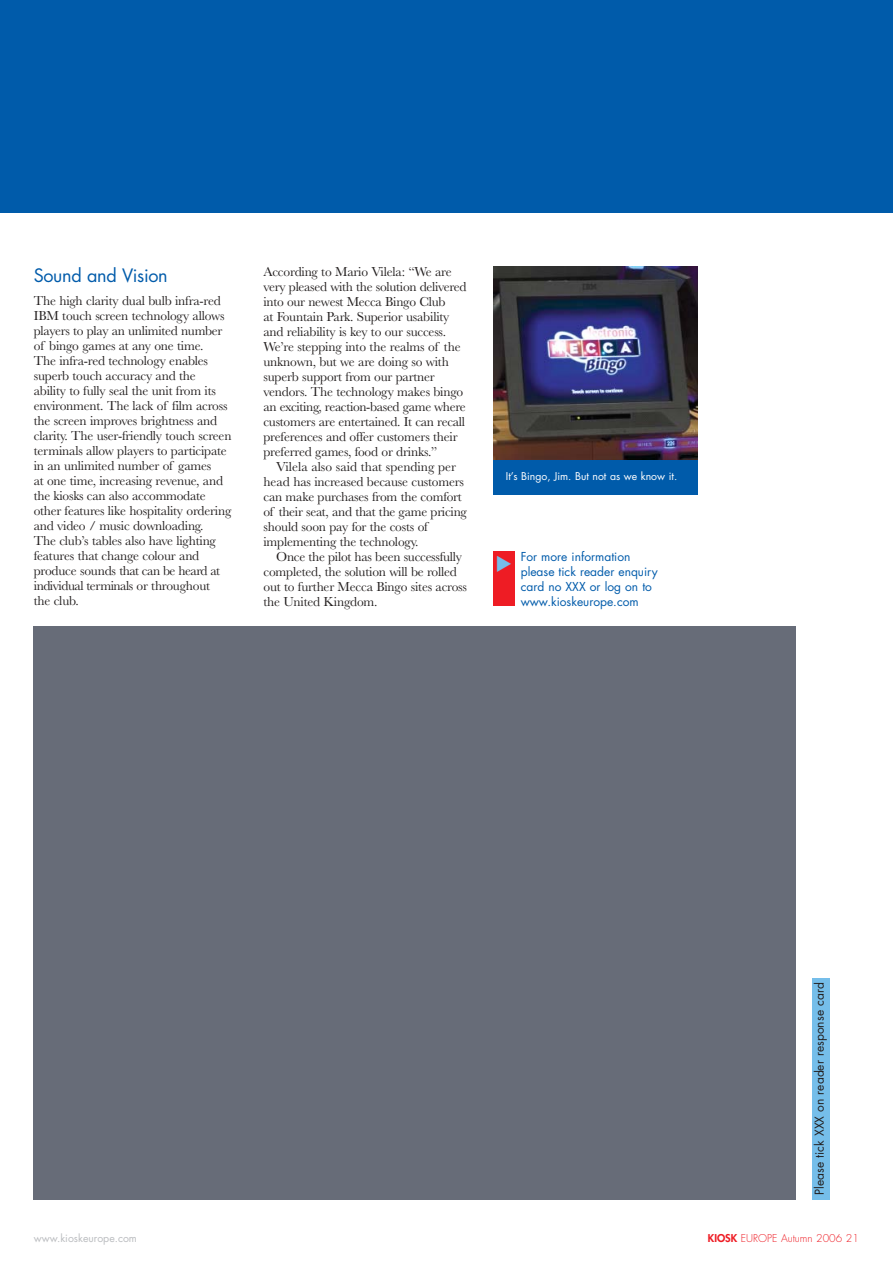
<style>
.page{position:relative;width:893px;height:1263px;background:#fff}
.page>*{position:absolute;margin:0;border:0;box-sizing:border-box;transform-origin:0 0}
.t1{font:18px "Futura";letter-spacing:-.02em;color:#005baa}
.t2{font:13.5px/15px "Baskerville";letter-spacing:-.015em;color:#231f1f}
.t3{font:12px/15px "Futura";color:#005baa}
.t4{font:12px "Futura";color:#231f1f}
.t5{font:10.5px "Futura";color:#fff}
.t6{font:300 10.5px "Futura";color:#ee1c24}
.t7{font:10.5px "Futura";color:#bbbdc0}
.s1{font-weight:800}
</style>
<div class="page">
<img style="left:493px;top:267px;width:204px;height:193px">
<div style="left:0;top:0;width:893px;height:213px;background:#005baa"></div>
<div style="left:34px;top:626px;width:762px;height:573px;background:#676c78"></div>
<div style="left:493px;top:460px;width:204px;height:34px;background:#005baa"></div>
<div style="left:493px;top:551px;width:21px;height:55px;background:#ee1c24"></div>
<div style="left:812px;top:978px;width:17px;height:221px;background:#75beea"></div>
<h1 class="t1" style="left:34px;top:267px;width:135px">Sound and Vision</h1>
<p class="t2" style="left:34px;top:295px;width:199px">The high clarity dual bulb infra-red IBM touch screen technology allows players to play an unlimited number of bingo games at any one time.<br>The infra-red technology enables superb touch accuracy and the<br>ability to fully seal the unit from its environment. The lack of film across the screen improves brightness and clarity. The user-friendly touch screen terminals allow players to participate in an unlimited number of games<br>at one time, increasing revenue, and the kiosks can also accommodate other features like hospitality ordering and video / music downloading.<br>The club’s tables also have lighting features that change colour and produce sounds that can be heard at individual terminals or throughout<br>the club.</p>
<p class="t2" style="left:263px;top:266px;width:205px">According to Mario Vilela: “We are very pleased with the solution delivered into our newest Mecca Bingo Club<br>at Fountain Park. Superior usability and reliability is key to our success.<br>We’re stepping into the realms of the unknown, but we are doing so with superb support from our partner vendors. The technology makes bingo an exciting, reaction-based game where customers are entertained. It can recall preferences and offer customers their preferred games, food or drinks.”</p>
<p class="t2" style="left:263px;top:461px;width:205px;text-indent:13px">Vilela also said that spending per head has increased because customers can make purchases from the comfort of their seat, and that the game pricing should soon pay for the costs of implementing the technology.</p>
<p class="t2" style="left:263px;top:551px;width:205px;text-indent:13px">Once the pilot has been successfully completed, the solution will be rolled out to further Mecca Bingo sites across the United Kingdom.</p>
<p class="t5" style="left:506px;top:471px;width:173px">It’s Bingo, Jim. But not as we know it.</p>
<p class="t3" style="left:521px;top:550px;width:138px">For more information please tick reader enquiry card no XXX or log on to www.kioskeurope.com</p>
<p class="t7" style="left:34px;top:1233px;width:105px">www.kioskeurope.com</p>
<p class="t4" style="left:814px;top:1195px;width:214px;rotate:-90deg">Please tick XXX on reader response card</p>
<p class="t6" style="left:708px;top:1233px;width:152px"><span class="s1">KIOSK</span> EUROPE Autumn 2006 21</p>
</div>
